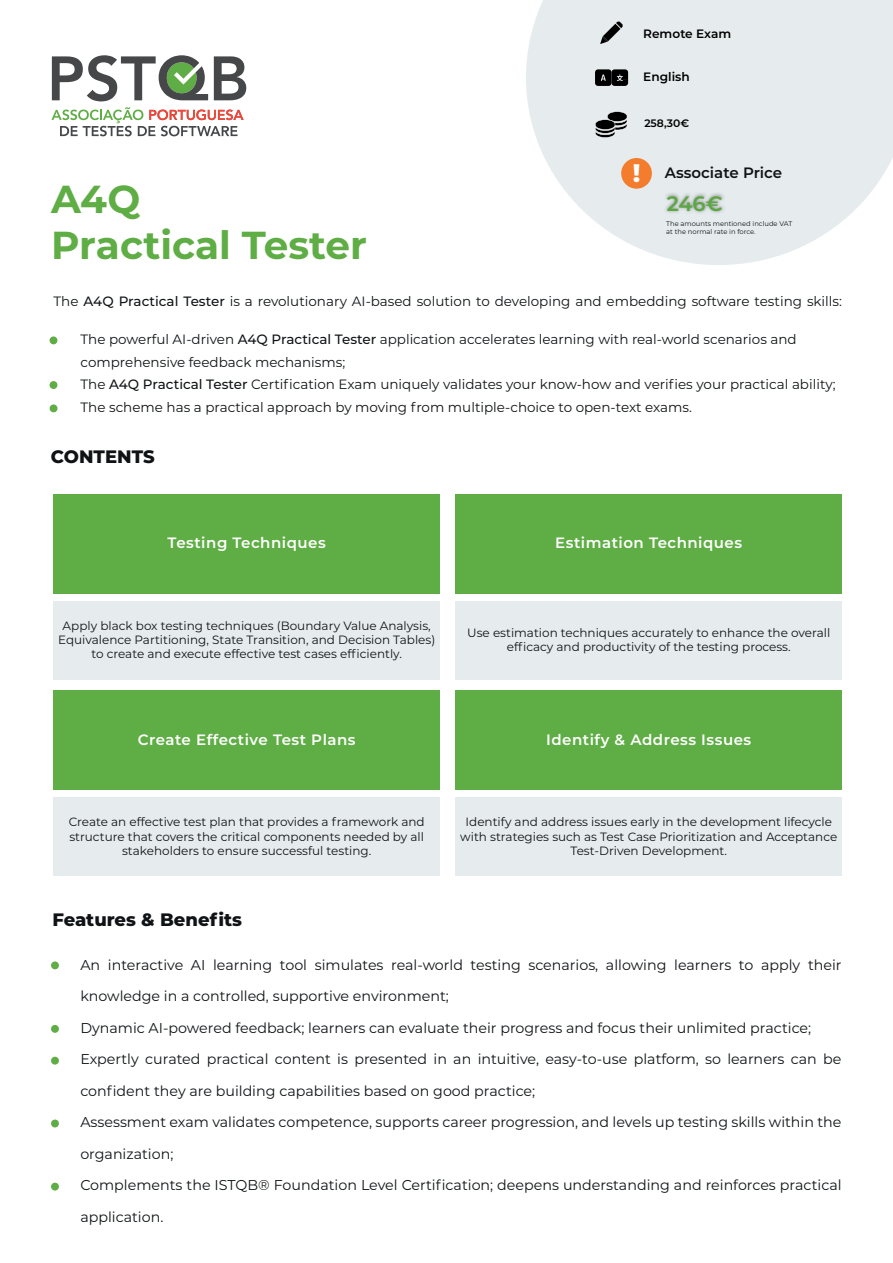
<style>
.page{position:relative;width:893px;height:1263px;background:#fff}
.page>*{position:absolute;margin:0;border:0;box-sizing:border-box;transform-origin:0 0}
.t1{font:700 39px/46.8px "Montserrat";color:#5fad45}
.t2{font:600 20.85px "Montserrat";color:#5da644}
.t3{font:800 18px "Montserrat";color:#101315}
.t4{font:600 15px "Montserrat";letter-spacing:.035em;color:#fff}
.t5{font:600 15px "Montserrat";color:#101315}
.t6{font:14.25px "Montserrat";color:#101315}
.t7{font:13.5px/22.5px "Montserrat";color:#101315}
.t8{font:600 12.15px "Montserrat";color:#000001}
.t9{font:12px/14.4px "Montserrat";color:#101315;text-align:center}
.t10{font:600 10.8px "Montserrat";color:#000002}
.t11{font:6.75px/8.1px "Montserrat";color:#101315}
.s1{font-weight:800;font-size:25.35px;color:#fff}
.s2{font-weight:500}
</style>
<div class="page">
<svg style="left:526px;top:0;width:367px;height:265px;background:#e9eeef"></svg>
<svg style="left:600px;top:21px;width:23px;height:23px"></svg>
<svg style="left:595px;top:69px;width:33px;height:17px"></svg>
<svg style="left:595px;top:111px;width:32px;height:27px"></svg>
<div style="left:644px;top:119px;width:45px;height:10px;background:#e6eced"></div>
<div style="left:621px;top:158px;width:31px;height:31px;background:#f37c2d;border-radius:50%"></div>
<img style="left:662px;top:188px;width:66px;height:33px">
<svg style="left:214px;top:56px;width:32px;height:44px"></svg>
<svg style="left:52px;top:55px;width:156px;height:46px"></svg>
<svg style="left:51px;top:107px;width:193px;height:29px"></svg>
<div style="left:50px;top:336px;width:7px;height:8px;background:#5fad45;border-radius:50%"></div>
<div style="left:50px;top:381px;width:7px;height:8px;background:#5fad45;border-radius:50%"></div>
<div style="left:50px;top:404px;width:8px;height:8px;background:#5fad45;border-radius:50%"></div>
<div style="left:51px;top:961px;width:8px;height:8px;background:#5fad45;border-radius:50%"></div>
<div style="left:51px;top:1025px;width:8px;height:8px;background:#5fad45;border-radius:50%"></div>
<div style="left:51px;top:1057px;width:8px;height:7px;background:#5fad45;border-radius:50%"></div>
<div style="left:51px;top:1119px;width:8px;height:8px;background:#5fad45;border-radius:50%"></div>
<div style="left:51px;top:1183px;width:8px;height:7px;background:#5fad45;border-radius:50%"></div>
<div style="left:456px;top:494px;width:386px;height:99px;background:#5fad45"></div>
<div style="left:456px;top:601px;width:386px;height:78px;background:#e6eced"></div>
<div style="left:54px;top:494px;width:386px;height:99px;background:#5fad45"></div>
<div style="left:54px;top:601px;width:386px;height:78px;background:#e6eced"></div>
<div style="left:54px;top:691px;width:386px;height:99px;background:#5fad45"></div>
<div style="left:54px;top:798px;width:386px;height:78px;background:#e6eced"></div>
<div style="left:456px;top:691px;width:386px;height:99px;background:#5fad45"></div>
<div style="left:456px;top:798px;width:386px;height:78px;background:#e6eced"></div>
<p class="t8" style="left:643px;top:25px;width:90px">Remote Exam</p>
<p class="t8" style="left:643px;top:68px;width:48px">English</p>
<p class="t10" style="left:644px;top:116px;width:46px">258,30€</p>
<p class="t5" style="left:633px;top:162px;width:151px"><span class="s1">!</span> Associate Price</p>
<h2 class="t2" style="left:667px;top:189px;width:58px">246€</h2>
<p class="t11" style="left:666px;top:220px;width:128px">The amounts mentioned include VAT at the normal rate in force.</p>
<h1 class="t1" style="left:51px;top:173px;width:317px">A4Q<br>Practical Tester</h1>
<p class="t7" style="left:54px;top:289px;width:790px">The <span class="s2">A4Q Practical Tester</span> is a revolutionary AI-based solution to developing and embedding software testing skills:</p>
<p class="t7" style="left:81px;top:328px;width:757px">The powerful AI-driven <span class="s2">A4Q Practical Tester</span> application accelerates learning with real-world scenarios and comprehensive feedback mechanisms;<br>The <span class="s2">A4Q Practical Tester</span> Certification Exam uniquely validates your know-how and verifies your practical ability; The scheme has a practical approach by moving from multiple-choice to open-text exams.</p>
<p class="t3" style="left:51px;top:443px;width:105px">CONTENTS</p>
<p class="t4" style="left:168px;top:532px;width:160px">Testing Techniques</p>
<p class="t9" style="left:58px;top:618px;width:379px">Apply black box testing techniques (Boundary Value Analysis,<br>Equivalence Partitioning, State Transition, and Decision Tables) to create and execute effective test cases efficiently.</p>
<p class="t4" style="left:555px;top:532px;width:188px">Estimation Techniques</p>
<p class="t9" style="left:467px;top:625px;width:364px">Use estimation techniques accurately to enhance the overall efficacy and productivity of the testing process.</p>
<p class="t4" style="left:138px;top:729px;width:219px">Create Effective Test Plans</p>
<p class="t9" style="left:69px;top:814px;width:358px">Create an effective test plan that provides a framework and structure that covers the critical components needed by all stakeholders to ensure successful testing.</p>
<p class="t4" style="left:546px;top:729px;width:207px">Identify &amp; Address Issues</p>
<p class="t9" style="left:460px;top:814px;width:378px">Identify and address issues early in the development lifecycle with strategies such as Test Case Prioritization and Acceptance<br>Test-Driven Development.</p>
<p class="t3" style="left:52px;top:907px;width:191px">Features &amp; Benefits</p>
<p class="t6" style="left:80px;top:955px;width:763px">An interactive AI learning tool simulates real-world testing scenarios, allowing learners to apply their</p>
<p class="t6" style="left:80px;top:986px;width:370px">knowledge in a controlled, supportive environment;</p>
<p class="t6" style="left:80px;top:1018px;width:732px">Dynamic AI-powered feedback; learners can evaluate their progress and focus their unlimited practice;</p>
<p class="t6" style="left:80px;top:1049px;width:763px">Expertly curated practical content is presented in an intuitive, easy-to-use platform, so learners can be</p>
<p class="t6" style="left:80px;top:1081px;width:456px">confident they are building capabilities based on good practice;</p>
<p class="t6" style="left:80px;top:1112px;width:763px">Assessment exam validates competence, supports career progression, and levels up testing skills within the</p>
<p class="t6" style="left:80px;top:1144px;width:95px">organization;</p>
<p class="t6" style="left:80px;top:1175px;width:763px">Complements the ISTQB® Foundation Level Certification; deepens understanding and reinforces practical</p>
<p class="t6" style="left:80px;top:1207px;width:85px">application.</p>
</div>
